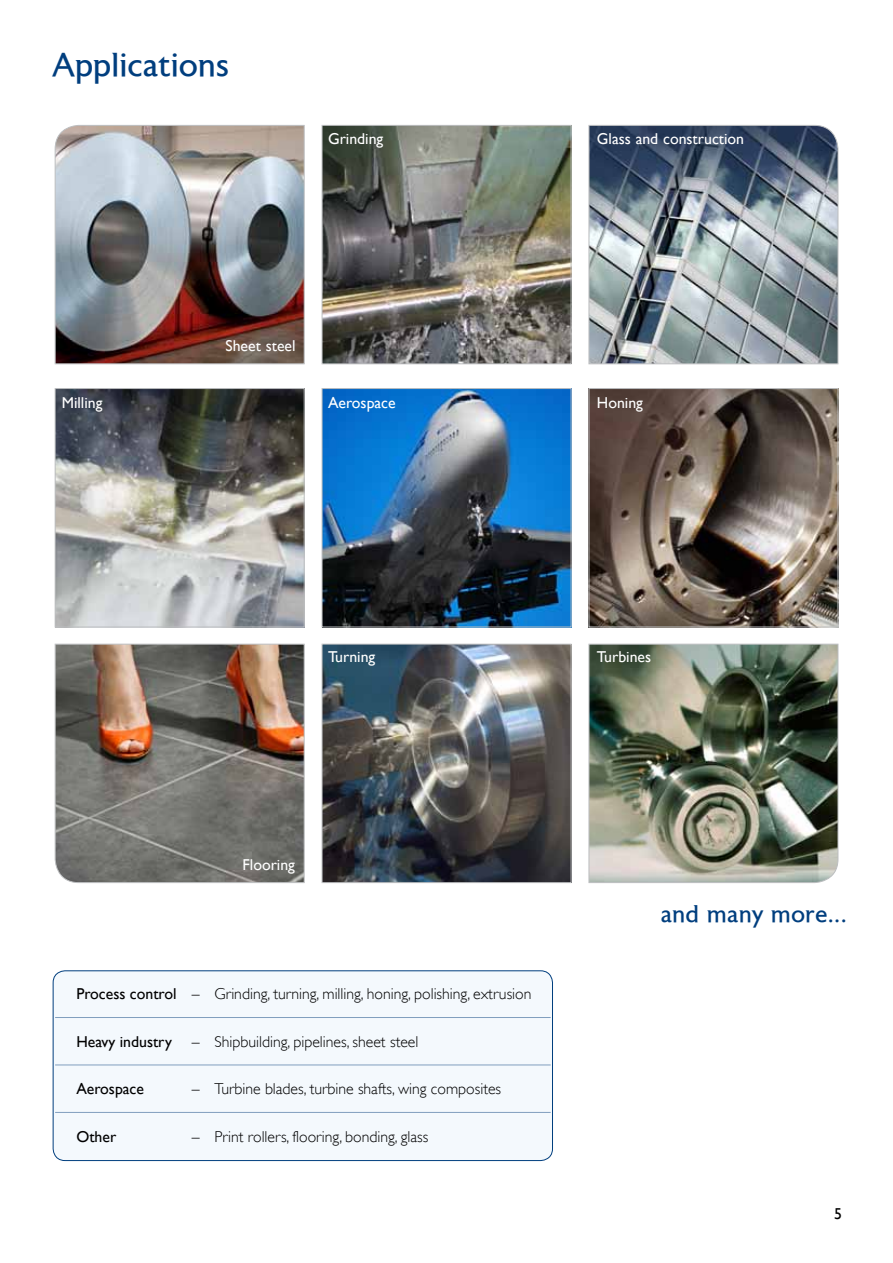
<style>
.page{position:relative;width:893px;height:1263px;background:#fff}
.page>*{position:absolute;margin:0;border:0;box-sizing:border-box;transform-origin:0 0}
.t1{font:33px "Astoria Roman";color:#003e7e}
.t2{font:24px "Astoria Roman";letter-spacing:.015em;color:#003e7e}
.t3{font:300 15.75px "Gill Alt One";color:#000}
.t4{font:15.75px "Gill Alt One";color:#fff}
.t5{font:15.75px "Gill Alt One";color:#000}
.s1{font-weight:400}
</style>
<div class="page">
<img style="left:54px;top:125px;width:251px;height:240px">
<img style="left:588px;top:125px;width:251px;height:240px">
<img style="left:324px;top:127px;width:245px;height:235px">
<div style="left:322px;top:125px;width:249px;height:239px;border:1px solid #bcbec0"></div>
<img style="left:57px;top:390px;width:246px;height:235px">
<div style="left:55px;top:388px;width:250px;height:239px;border:1px solid #bcbec0"></div>
<img style="left:590px;top:390px;width:246px;height:235px">
<div style="left:588px;top:388px;width:250px;height:239px;border:1px solid #bcbec0"></div>
<img style="left:324px;top:390px;width:245px;height:235px">
<img style="left:54px;top:643px;width:251px;height:240px">
<img style="left:588px;top:643px;width:251px;height:240px">
<img style="left:324px;top:646px;width:245px;height:235px">
<div style="left:322px;top:644px;width:249px;height:239px;border:1px solid #bcbec0"></div>
<div style="left:53px;top:971px;width:499px;height:189px;background:#f4f9fd;border-radius:12px"></div>
<div style="left:53px;top:970px;width:500px;height:191px;border:1px solid #003e7e;border-radius:12px"></div>
<hr style="left:55px;top:1017px;width:496px;height:1px;background:#809ebe">
<hr style="left:55px;top:1064px;width:496px;height:1px;background:#809ebe">
<hr style="left:55px;top:1112px;width:496px;height:1px;background:#809ebe">
<h1 class="t1" style="left:53px;top:47px;width:178px">Applications</h1>
<p class="t4" style="left:328px;top:129px;width:57px">Grinding</p>
<p class="t4" style="left:62px;top:393px;width:42px">Milling</p>
<p class="t4" style="left:225px;top:337px;width:72px">Sheet steel</p>
<p class="t4" style="left:328px;top:393px;width:69px">Aerospace</p>
<p class="t4" style="left:597px;top:129px;width:149px">Glass and construction</p>
<p class="t4" style="left:597px;top:393px;width:48px">Honing</p>
<p class="t4" style="left:328px;top:647px;width:49px">Turning</p>
<p class="t4" style="left:597px;top:647px;width:56px">Turbines</p>
<p class="t4" style="left:242px;top:855px;width:54px">Flooring</p>
<p class="t3" style="left:76px;top:985px;width:457px"><span class="s1">Process control</span> – Grinding, turning, milling, honing, polishing, extrusion</p>
<p class="t5" style="left:76px;top:1032px;width:97px">Heavy industry</p>
<p class="t3" style="left:192px;top:1032px;width:228px">– Shipbuilding, pipelines, sheet steel</p>
<p class="t5" style="left:76px;top:1080px;width:69px">Aerospace</p>
<p class="t3" style="left:192px;top:1080px;width:311px">– Turbine blades, turbine shafts, wing composites</p>
<p class="t5" style="left:76px;top:1127px;width:41px">Other</p>
<p class="t3" style="left:192px;top:1127px;width:238px">– Print rollers, flooring, bonding, glass</p>
<h2 class="t2" style="left:661px;top:901px;width:188px">and many more...</h2>
<p class="t5" style="left:834px;top:1205px;width:9px">5</p>
</div>
